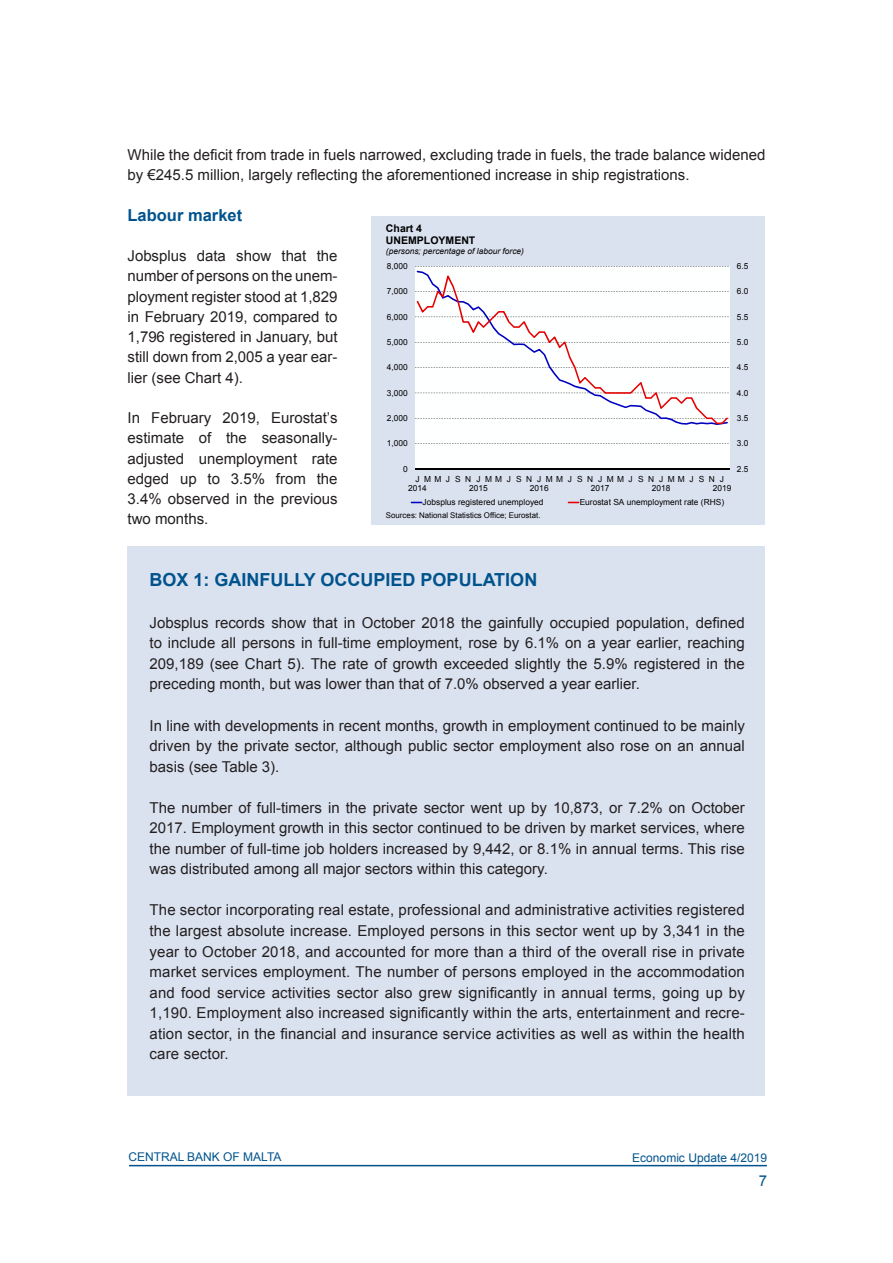
<style>
.page{position:relative;width:893px;height:1263px;background:#fff}
.page>*{position:absolute;margin:0;border:0;box-sizing:border-box;transform-origin:0 0}
.QR_Main_Title{font:700 18px "Arial";color:#00538d}
.QR_Subhead_Level_1{font:700 16.5px "Arial";color:#00538d}
.QR_Normal_Text{font:15px/20.5px "Arial";color:#231f20;text-align:justify}
.t1{font:15px "Arial";color:#00538d}
.t2{font:12px "Arial";color:#00538d}
.t3{font:700 10.5px/12.1px "Arial";color:#000}
.t4{font:8.4px/9.6px "Arial";color:#000;text-align:center}
.t5{font:8.4px/9.6px "Arial";letter-spacing:.45em;color:#000}
.t6{font:italic 8.4px "Arial";color:#000}
.t7{font:8.4px/9.6px "Arial";letter-spacing:.445em;color:#000}
.t8{font:7.8px "Arial";letter-spacing:.005em;color:#000}
</style>
<div class="page">
<hr style="left:129px;top:1165px;width:638px;height:1px;background:#00538d">
<div style="left:128px;top:546px;width:637px;height:550px;background:#dbe2ef"></div>
<div style="left:372px;top:216px;width:393px;height:308px;background:#dbe2ef"></div>
<div style="left:415px;top:266px;width:315px;height:203px;background:#feffff"></div>
<svg style="left:415px;top:266px;width:314px;height:178px"></svg>
<hr style="left:415px;top:468px;width:315px;height:1px;background:#000">
<svg style="left:417px;top:271px;width:311px;height:154px"></svg>
<svg style="left:417px;top:275px;width:311px;height:149px"></svg>
<p class="QR_Normal_Text" style="left:128px;top:145px;width:639px">While the deficit from trade in fuels narrowed, excluding trade in fuels, the trade balance widened by €245.5 million, largely reflecting the aforementioned increase in ship registrations.</p>
<p class="QR_Subhead_Level_1" style="left:128px;top:204px;width:116px">Labour market</p>
<p class="QR_Normal_Text" style="left:128px;top:246px;width:211px">Jobsplus data show that the number of persons on the unem&shy;ployment register stood at 1,829 in February 2019, compared to 1,796 registered in January, but still down from 2,005 a year ear&shy;lier (see Chart 4).</p>
<p class="QR_Normal_Text" style="left:128px;top:408px;width:211px">In February 2019, Eurostat’s estimate of the seasonally&shy;adjusted unemployment rate edged up to 3.5% from the 3.4% observed in the previous two months.</p>
<p class="t3" style="left:386px;top:222px;width:91px">Chart 4<br>UNEMPLOYMENT</p>
<p class="t6" style="left:386px;top:245px;width:140px">(persons; percentage of labour force)</p>
<p class="t4" style="left:387px;top:261px;width:23px">8,000</p>
<p class="t4" style="left:737px;top:261px;width:13px">6.5</p>
<p class="t4" style="left:387px;top:287px;width:23px">7,000</p>
<p class="t4" style="left:737px;top:287px;width:13px">6.0</p>
<p class="t4" style="left:387px;top:312px;width:23px">6,000</p>
<p class="t4" style="left:737px;top:312px;width:13px">5.5</p>
<p class="t4" style="left:387px;top:337px;width:23px">5,000</p>
<p class="t4" style="left:737px;top:337px;width:13px">5.0</p>
<p class="t4" style="left:387px;top:363px;width:23px">4,000</p>
<p class="t4" style="left:737px;top:363px;width:13px">4.5</p>
<p class="t4" style="left:387px;top:388px;width:23px">3,000</p>
<p class="t4" style="left:737px;top:388px;width:13px">4.0</p>
<p class="t4" style="left:387px;top:413px;width:23px">2,000</p>
<p class="t4" style="left:737px;top:413px;width:13px">3.5</p>
<p class="t4" style="left:387px;top:439px;width:23px">1,000</p>
<p class="t4" style="left:737px;top:439px;width:13px">3.0</p>
<p class="t4" style="left:403px;top:464px;width:6px">0</p>
<p class="t4" style="left:737px;top:464px;width:13px">2.5</p>
<p class="t4" style="left:408px;top:474px;width:20px">J<br>2014</p>
<p class="t5" style="left:469px;top:474px;width:20px;text-indent:-45px">MMJSNJ<br>2015</p>
<p class="t5" style="left:530px;top:474px;width:20px;text-indent:-45px">MMJSNJ<br>2016</p>
<p class="t7" style="left:591px;top:474px;width:20px;text-indent:-45px">MMJSNJ<br>2017</p>
<p class="t5" style="left:652px;top:474px;width:20px;text-indent:-45px">MMJSNJ<br>2018</p>
<p class="t5" style="left:713px;top:474px;width:20px;text-indent:-45px">MMJSNJ<br>2019</p>
<p class="t4" style="left:423px;top:498px;width:122px">Jobsplus registered unemployed</p>
<p class="t4" style="left:580px;top:498px;width:146px">Eurostat SA unemployment rate (RHS)</p>
<p class="t8" style="left:386px;top:510px;width:156px">Sources: National Statistics Office; Eurostat.</p>
<p class="QR_Main_Title" style="left:150px;top:568px;width:389px">BOX 1: GAINFULLY OCCUPIED POPULATION</p>
<p class="QR_Normal_Text" style="left:150px;top:612px;width:597px">Jobsplus records show that in October 2018 the gainfully occupied population, defined to include all persons in full-time employment, rose by 6.1% on a year earlier, reaching 209,189 (see Chart 5). The rate of growth exceeded slightly the 5.9% registered in the preceding month, but was lower than that of 7.0% observed a year earlier.</p>
<p class="QR_Normal_Text" style="left:150px;top:715px;width:597px">In line with developments in recent months, growth in employment continued to be mainly driven by the private sector, although public sector employment also rose on an annual basis (see Table 3).</p>
<p class="QR_Normal_Text" style="left:150px;top:797px;width:597px">The number of full-timers in the private sector went up by 10,873, or 7.2% on October 2017. Employment growth in this sector continued to be driven by market services, where the number of full-time job holders increased by 9,442, or 8.1% in annual terms. This rise was distributed among all major sectors within this category.</p>
<p class="QR_Normal_Text" style="left:150px;top:900px;width:597px">The sector incorporating real estate, professional and administrative activities registered the largest absolute increase. Employed persons in this sector went up by 3,341 in the year to October 2018, and accounted for more than a third of the overall rise in private market services employment. The number of persons employed in the accommodation and food service activities sector also grew significantly in annual terms, going up by 1,190. Employment also increased significantly within the arts, entertainment and recre&shy;ation sector, in the financial and insurance service activities as well as within the health care sector.</p>
<p class="t2" style="left:128px;top:1149px;width:155px">CENTRAL BANK OF MALTA</p>
<p class="t2" style="left:632px;top:1150px;width:136px">Economic Update 4/2019</p>
<p class="t1" style="left:759px;top:1171px;width:10px">7</p>
</div>
